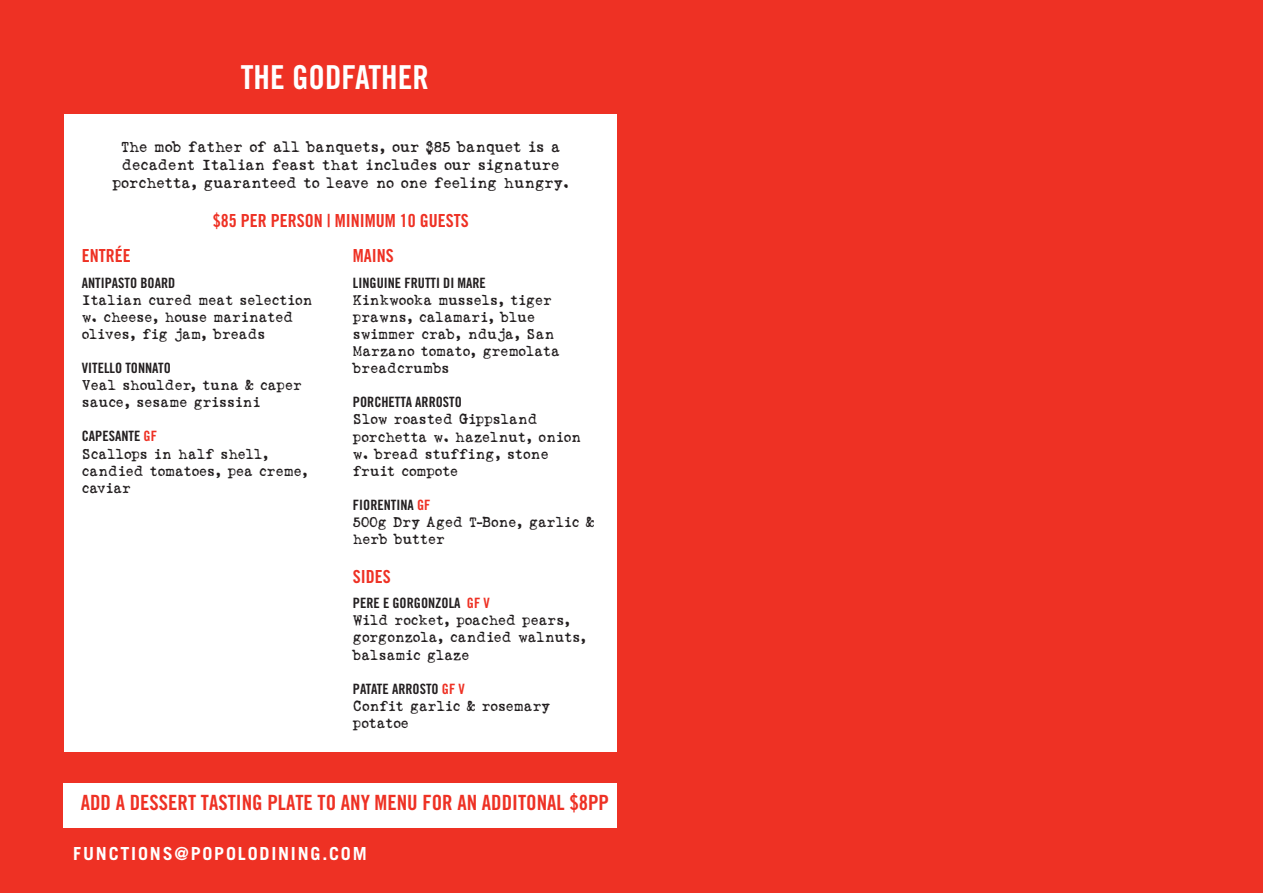
<style>
.page{position:relative;width:1263px;height:893px;background:#ee3124}
.page>*{position:absolute;margin:0;border:0;box-sizing:border-box;transform-origin:0 0}
.t1{font:33px "Trade Gothic Bold Cond Twenty";color:#fff}
.t2{font:21px "Trade Gothic Bold Cond Twenty";color:#ee3124}
.t3{font:18px "Trade Gothic Bold Cond Twenty";color:#ee3124}
.t4{font:700 18px "Trade Gothic";letter-spacing:.1em;color:#fff}
.t5{font:15px/18px "Love Letter TW";color:#231f20;text-align:center}
.t6{font:14.25px/17.1px "Love Letter TW";color:#231f20}
.t7{font:14.25px "Trade Gothic Bold Cond Twenty";color:#231f20}
.s1{color:#ee3124}
</style>
<div class="page">
<div style="left:64px;top:114px;width:553px;height:638px;background:#fff"></div>
<div style="left:64px;top:783px;width:553px;height:45px;background:#fff"></div>
<h1 class="t1" style="left:241px;top:57px;width:190px">THE GODFATHER</h1>
<p class="t5" style="left:112px;top:139px;width:458px">The mob father of all banquets, our $85 banquet is a decadent Italian feast that includes our signature porchetta, guaranteed to leave no one feeling hungry.</p>
<p class="t3" style="left:213px;top:210px;width:257px">$85 PER PERSON | MINIMUM 10 GUESTS</p>
<p class="t3" style="left:82px;top:245px;width:50px">ENTRÉE</p>
<p class="t7" style="left:82px;top:274px;width:95px">ANTIPASTO BOARD</p>
<p class="t6" style="left:82px;top:292px;width:232px">Italian cured meat selection w. cheese, house marinated olives, fig jam, breads</p>
<p class="t7" style="left:82px;top:359px;width:90px">VITELLO TONNATO</p>
<p class="t6" style="left:82px;top:377px;width:222px">Veal shoulder, tuna &amp; caper sauce, sesame grissini</p>
<p class="t7" style="left:82px;top:428px;width:77px">CAPESANTE <span class="s1">GF</span></p>
<p class="t6" style="left:82px;top:446px;width:228px">Scallops in half shell, candied tomatoes, pea creme, caviar</p>
<p class="t3" style="left:353px;top:245px;width:42px">MAINS</p>
<p class="t7" style="left:353px;top:274px;width:134px">LINGUINE FRUTTI DI MARE</p>
<p class="t6" style="left:353px;top:292px;width:208px">Kinkwooka mussels, tiger prawns, calamari, blue swimmer crab, nduja, San<br>Marzano tomato, gremolata breadcrumbs</p>
<p class="t7" style="left:353px;top:394px;width:110px">PORCHETTA ARROSTO</p>
<p class="t6" style="left:353px;top:412px;width:230px">Slow roasted Gippsland porchetta w. hazelnut, onion w. bread stuffing, stone fruit compote</p>
<p class="t7" style="left:353px;top:496px;width:79px">FIORENTINA <span class="s1">GF</span></p>
<p class="t6" style="left:353px;top:514px;width:243px">500g Dry Aged T-Bone, garlic &amp; herb butter</p>
<p class="t3" style="left:353px;top:565px;width:39px">SIDES</p>
<p class="t7" style="left:353px;top:594px;width:138px">PERE E GORGONZOLA <span class="s1">GF V</span></p>
<p class="t6" style="left:353px;top:612px;width:235px">Wild rocket, poached pears, gorgonzola, candied walnuts, balsamic glaze</p>
<p class="t7" style="left:353px;top:680px;width:113px">PATATE ARROSTO <span class="s1">GF V</span></p>
<p class="t6" style="left:353px;top:698px;width:199px">Confit garlic &amp; rosemary potatoe</p>
<h2 class="t2" style="left:81px;top:789px;width:530px">ADD A DESSERT TASTING PLATE TO ANY MENU FOR AN ADDITONAL $8PP</h2>
<p class="t4" style="left:73px;top:843px;width:295px">FUNCTIONS@POPOLODINING.COM</p>
</div>
